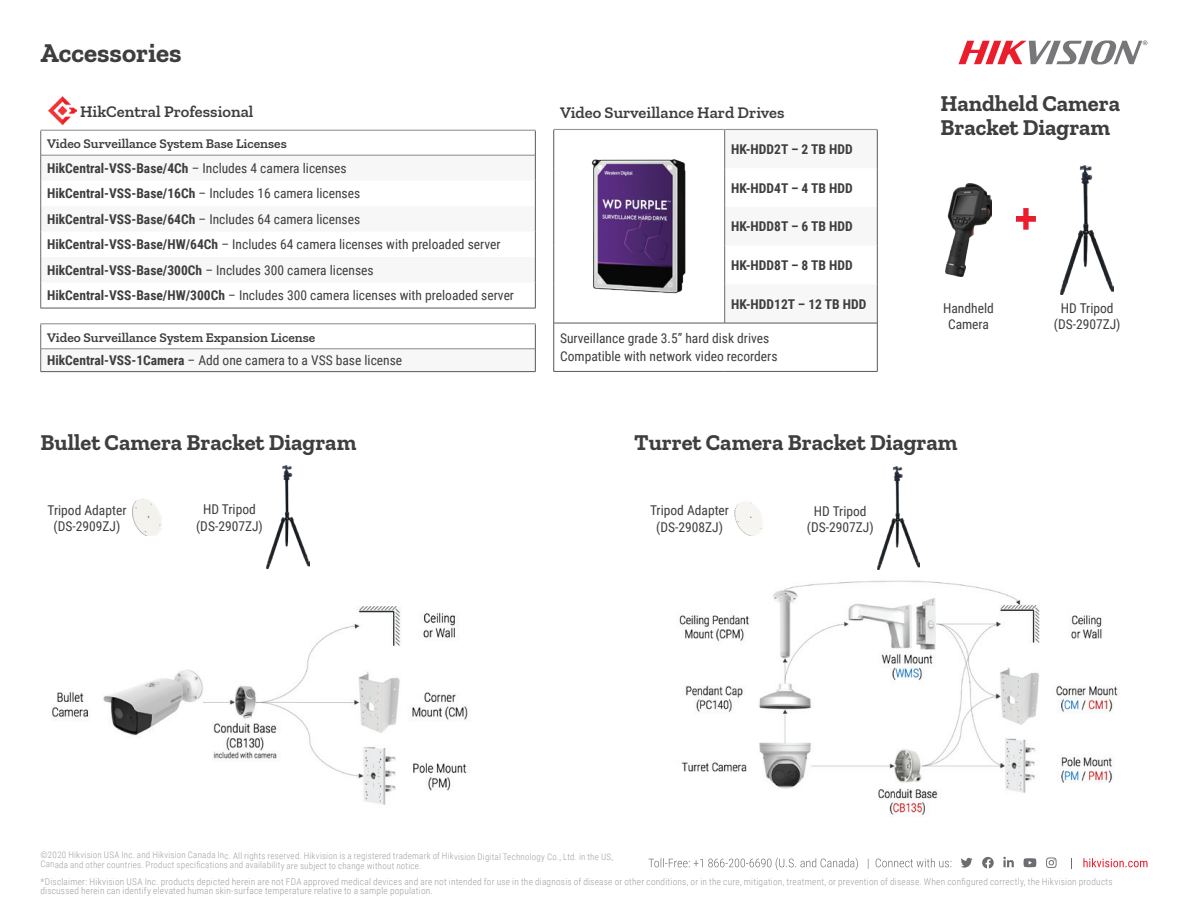
<style>
.page{position:relative;width:1188px;height:918px;background:#fff}
.page>*{position:absolute;margin:0;border:0;box-sizing:border-box;transform-origin:0 0}
.t1{font:700 27px "Zilla Slab";color:#3e3e3f}
.t2{font:700 22.5px/24px "Zilla Slab";color:#3e3e3f}
.t3{font:600 16.5px "Zilla Slab";color:#3e3e3f}
.t4{font:13.5px/16.2px "Roboto Condensed";color:#3e3e3f;text-align:center}
.t5{font:700 13.5px "Roboto Condensed";color:#3e3e3f}
.t6{font:600 13.5px "Zilla Slab";color:#3e3e3f}
.t7{font:300 9.3px/9.8px "Roboto Condensed";letter-spacing:.025em;color:#9d9fa2}
.t8{font:300 9px/9.3px "Roboto Condensed";letter-spacing:.02em;color:#9d9fa2}
.s1{font-weight:700}
</style>
<div class="page">
<svg style="left:958px;top:40px;width:190px;height:25px"></svg>
<svg style="left:1083px;top:858px;width:64px;height:9px"></svg>
<svg style="left:876px;top:857px;width:181px;height:11px"></svg>
<svg style="left:648px;top:858px;width:220px;height:12px"></svg>
<svg style="left:725px;top:130px;width:152px;height:193px"></svg>
<hr style="left:554px;top:129px;width:171px;height:1px;background:#939598">
<hr style="left:725px;top:129px;width:153px;height:1px;background:#939598">
<hr style="left:724px;top:130px;width:1px;height:38px;background:#69696c">
<hr style="left:724px;top:168px;width:1px;height:39px;background:#69696c">
<hr style="left:724px;top:207px;width:1px;height:39px;background:#69696c">
<hr style="left:724px;top:246px;width:1px;height:38px;background:#69696c">
<hr style="left:724px;top:284px;width:1px;height:39px;background:#69696c">
<hr style="left:553px;top:130px;width:1px;height:38px;background:#57585a">
<hr style="left:553px;top:168px;width:1px;height:39px;background:#57585a">
<hr style="left:553px;top:207px;width:1px;height:39px;background:#57585a">
<hr style="left:553px;top:246px;width:1px;height:38px;background:#57585a">
<hr style="left:553px;top:284px;width:1px;height:39px;background:#57585a">
<hr style="left:877px;top:130px;width:1px;height:38px;background:#57585a">
<hr style="left:877px;top:168px;width:1px;height:39px;background:#57585a">
<hr style="left:877px;top:207px;width:1px;height:39px;background:#57585a">
<hr style="left:877px;top:246px;width:1px;height:38px;background:#57585a">
<hr style="left:877px;top:284px;width:1px;height:39px;background:#57585a">
<hr style="left:553px;top:323px;width:1px;height:48px;background:#57585a">
<hr style="left:877px;top:323px;width:1px;height:48px;background:#57585a">
<hr style="left:554px;top:371px;width:171px;height:1px;background:#57585a">
<hr style="left:725px;top:371px;width:153px;height:1px;background:#57585a">
<hr style="left:554px;top:323px;width:171px;height:1px;background:#57585a">
<hr style="left:725px;top:323px;width:153px;height:1px;background:#57585a">
<img style="left:591px;top:159px;width:95px;height:135px">
<svg style="left:41px;top:156px;width:494px;height:127px"></svg>
<hr style="left:41px;top:130px;width:495px;height:1px;background:#939598">
<hr style="left:41px;top:155px;width:494px;height:1px;background:#939598">
<svg style="left:40px;top:131px;width:1px;height:177px"></svg>
<svg style="left:535px;top:131px;width:1px;height:177px"></svg>
<hr style="left:41px;top:308px;width:495px;height:1px;background:#57585a">
<div style="left:41px;top:349px;width:494px;height:23px;background:#f7f7f8"></div>
<hr style="left:41px;top:323px;width:495px;height:1px;background:#939598">
<hr style="left:41px;top:348px;width:494px;height:1px;background:#939598">
<svg style="left:40px;top:324px;width:1px;height:47px"></svg>
<svg style="left:535px;top:324px;width:1px;height:47px"></svg>
<hr style="left:41px;top:371px;width:495px;height:1px;background:#57585a">
<img style="left:48px;top:97px;width:29px;height:28px">
<img style="left:1060px;top:165px;width:54px;height:129px">
<img style="left:266px;top:466px;width:43px;height:103px">
<img style="left:877px;top:467px;width:43px;height:103px">
<img style="left:132px;top:499px;width:30px;height:37px">
<img style="left:735px;top:501px;width:28px;height:35px">
<img style="left:945px;top:183px;width:46px;height:93px">
<svg style="left:1016px;top:208px;width:20px;height:22px"></svg>
<img style="left:52px;top:606px;width:416px;height:199px">
<img style="left:679px;top:580px;width:439px;height:235px">
<h1 class="t1" style="left:41px;top:37px;width:143px">Accessories</h1>
<p class="t3" style="left:80px;top:102px;width:175px">HikCentral Professional</p>
<p class="t6" style="left:47px;top:136px;width:241px">Video Surveillance System Base Licenses</p>
<p class="t4" style="left:47px;top:155px;width:468px;line-height:25.5px;text-align:left"><span class="s1">HikCentral-VSS-Base/4Ch</span> – Includes 4 camera licenses<br><span class="s1">HikCentral-VSS-Base/16Ch</span> – Includes 16 camera licenses<br><span class="s1">HikCentral-VSS-Base/64Ch</span> – Includes 64 camera licenses <span class="s1">HikCentral-VSS-Base/HW/64Ch</span> – Includes 64 camera licenses with preloaded server <span class="s1">HikCentral-VSS-Base/300Ch</span> – Includes 300 camera licenses <span class="s1">HikCentral-VSS-Base/HW/300Ch</span> – Includes 300 camera licenses with preloaded server</p>
<p class="t6" style="left:47px;top:329px;width:270px">Video Surveillance System Expansion License</p>
<p class="t4" style="left:47px;top:352px;width:357px"><span class="s1">HikCentral-VSS-1Camera</span> – Add one camera to a VSS base license</p>
<p class="t3" style="left:560px;top:103px;width:226px">Video Surveillance Hard Drives</p>
<p class="t5" style="left:731px;top:140px;width:123px">HK-HDD2T – 2 TB HDD</p>
<p class="t5" style="left:731px;top:178px;width:123px">HK-HDD4T – 4 TB HDD</p>
<p class="t5" style="left:731px;top:217px;width:123px">HK-HDD8T – 6 TB HDD</p>
<p class="t5" style="left:731px;top:256px;width:123px">HK-HDD8T – 8 TB HDD</p>
<p class="t5" style="left:731px;top:295px;width:137px">HK-HDD12T – 12 TB HDD</p>
<p class="t4" style="left:560px;top:329px;width:219px;line-height:18px;text-align:left">Surveillance grade 3.5” hard disk drives<br>Compatible with network video recorders</p>
<h2 class="t2" style="left:940px;top:92px;width:181px">Handheld Camera<br>Bracket Diagram</h2>
<p class="t4" style="left:943px;top:299px;width:52px">Handheld<br>Camera</p>
<p class="t4" style="left:1054px;top:299px;width:68px">HD Tripod (DS-2907ZJ)</p>
<h2 class="t2" style="left:41px;top:430px;width:317px">Bullet Camera Bracket Diagram</h2>
<h2 class="t2" style="left:634px;top:430px;width:325px">Turret Camera Bracket Diagram</h2>
<p class="t4" style="left:196px;top:501px;width:68px">HD Tripod (DS-2907ZJ)</p>
<p class="t4" style="left:807px;top:502px;width:68px">HD Tripod (DS-2907ZJ)</p>
<p class="t4" style="left:48px;top:501px;width:80px">Tripod Adapter (DS-2909ZJ)</p>
<p class="t4" style="left:650px;top:502px;width:80px">Tripod Adapter (DS-2908ZJ)</p>
<p class="t8" style="left:40px;top:851px;width:574px">©2020 Hikvision USA Inc. and Hikvision Canada Inc. All rights reserved. Hikvision is a registered trademark of Hikvision Digital Technology Co., Ltd. in the US,<br>Canada and other countries. Product specifications and availability are subject to change without notice.</p>
<p class="t7" style="left:40px;top:876px;width:1074px">*Disclaimer: Hikvision USA Inc. products depicted herein are not FDA approved medical devices and are not intended for use in the diagnosis of disease or other conditions, or in the cure, mitigation, treatment, or prevention of disease. When configured correctly, the Hikvision products discussed herein can identify elevated human skin-surface temperature relative to a sample population.</p>
</div>
